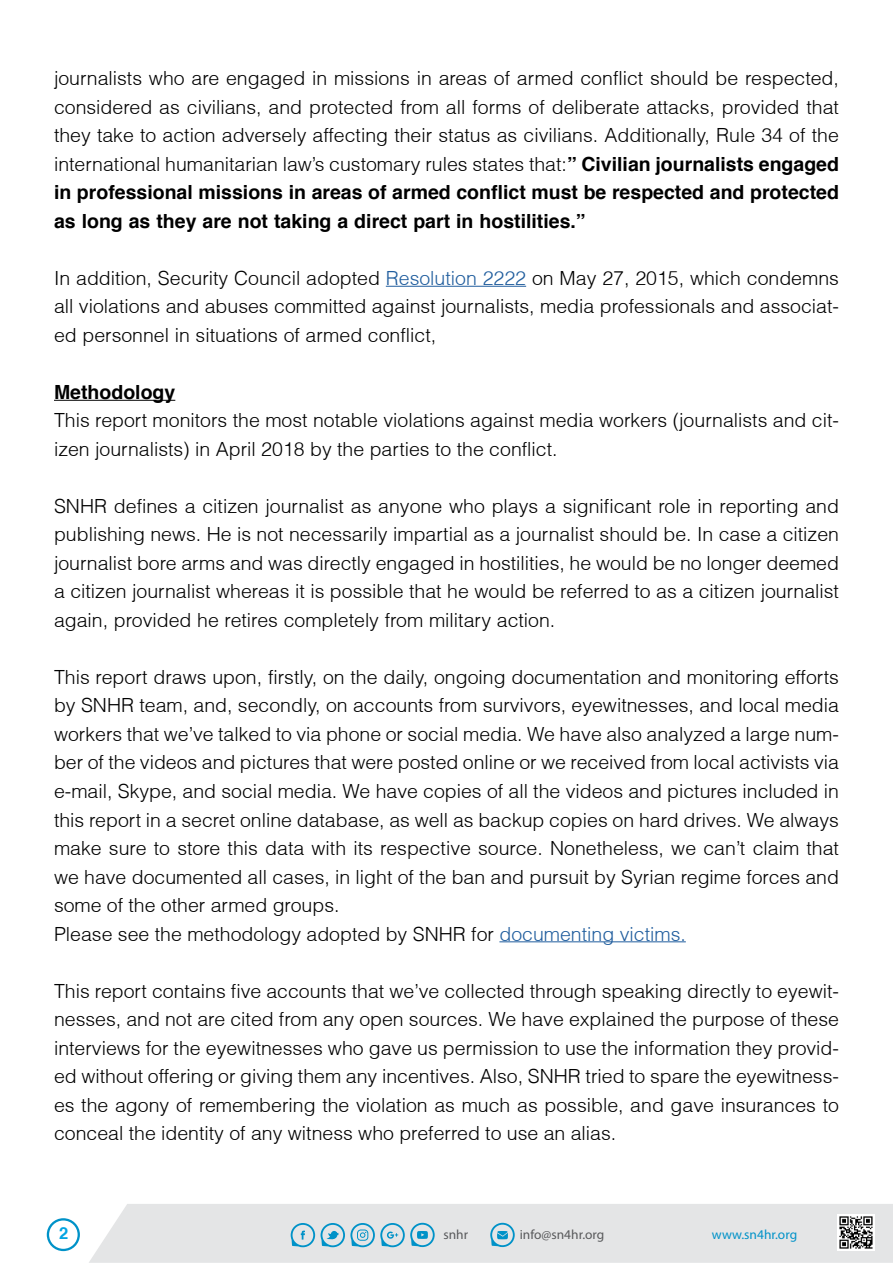
<style>
.page{position:relative;width:893px;height:1263px;background:#fff}
.page>*{position:absolute;margin:0;border:0;box-sizing:border-box;transform-origin:0 0}
.t1{font:300 19.5px/28.5px "Helvetica";color:#000;text-align:justify}
.t2{font:700 19.5px "Helvetica";color:#000}
.t3{font:700 16.5px "Helvetica";color:#00a4e2}
.t4{font:13.35px "Myriad Pro";color:#58595b}
.t5{font:13.35px "Myriad Pro";color:#0092c8}
.s1{font-weight:700}
.s2{color:#215e9e}
</style>
<div class="page">
<div style="left:89px;top:1204px;width:804px;height:59px;background:#e4e5e6"></div>
<svg style="left:291px;top:1223px;width:24px;height:24px"></svg>
<svg style="left:321px;top:1223px;width:114px;height:24px"></svg>
<svg style="left:490px;top:1223px;width:25px;height:24px"></svg>
<img style="left:837px;top:1214px;width:37px;height:37px">
<svg style="left:47px;top:1218px;width:33px;height:33px"></svg>
<hr style="left:386px;top:286px;width:140px;height:1px;background:#215e9e">
<hr style="left:54px;top:400px;width:121px;height:1px;background:#000">
<hr style="left:499px;top:941px;width:187px;height:1px;background:#215e9e">
<p class="t1" style="left:54px;top:64px;width:786px">journalists who are engaged in missions in areas of armed conflict should be respected, considered as civilians, and protected from all forms of deliberate attacks, provided that they take to action adversely affecting their status as civilians. Additionally, Rule 34 of the international humanitarian laws’ customary rules states that:<span class="s1">” Civilian journalists engaged in professional missions in areas of armed conflict must be respected and protected as long as they are not taking a direct part in hostilities “.</span></p>
<p class="t1" style="left:54px;top:263px;width:786px">In addition, Security Council adopted <span class="s2">Resolution 2222</span> on May 27, 2015, which condemns</p>
<p class="t1" style="left:54px;top:320px;width:384px">ed personnel in situations of armed conflict,</p>
<p class="t1" style="left:54px;top:292px;width:786px">all violations and abuses committed against journalists, media professionals and associat-</p>
<p class="t2" style="left:54px;top:380px;width:123px">Methodology</p>
<p class="t1" style="left:54px;top:434px;width:505px">izen journalists) in April 2018 by the parties to the conflict.</p>
<p class="t1" style="left:54px;top:406px;width:786px">This report monitors the most notable violations against media workers (journalists and cit-</p>
<p class="t1" style="left:54px;top:491px;width:787px">SNHR defines a citizen journalist as anyone who plays a significant role in reporting and publishing news. He is not necessarily impartial as a journalist should be In. case a citizen journalist bore arms and was directly engaged in hostilities, he would be no longer deemed a citizen journalist whereas isit possible that he would be referred to as a citizen journalist again, provided he retires completely from military action.</p>
<p class="t1" style="left:54px;top:663px;width:786px">This report draws upon, firstly, on the daily, ongoing documentation and monitoring efforts by SNHR team, and, secondly, on accounts from survivors, eyewitnesses, and local media</p>
<p class="t1" style="left:54px;top:748px;width:786px">ber of the videos and pictures that were posted online or we received from local activists via</p>
<p class="t1" style="left:54px;top:720px;width:786px">workers that we’ve talked to via phone or social media. We have also analyzed a large num-</p>
<p class="t1" style="left:54px;top:777px;width:786px;text-align:left">-e mail, Skype, and social media. We have copies of all the videos and pictures included in this report in a secret online database, as well as backup copies on hard drives. We always make sure to store this data with its respective source. Nonetheless, we can t’ claim that we have documented all cases in, light of the ban and pursuit by Syrian regime forces and some of the other armed groups.<br>Please see the methodology adopted by SNHR for <span class="s2">documenting victims.</span></p>
<p class="t1" style="left:54px;top:976px;width:787px">This report contains five accounts that we’ve collected through speaking directly to eyewit-</p>
<p class="t1" style="left:54px;top:1005px;width:786px">nesses, and not are cited from any open sources. We have explained the purpose of these</p>
<p class="t1" style="left:54px;top:1033px;width:786px">interviews for the eyewitnesses who gave us permission to use the information they provid-</p>
<p class="t1" style="left:54px;top:1062px;width:786px">ed without offering or giving them any incentives. Also, SNHR tried to spare the eyewitness-</p>
<p class="t1" style="left:54px;top:1090px;width:786px">es the agony of remembering the violation as much as possible, and gave insurances to</p>
<p class="t1" style="left:54px;top:1119px;width:564px">conceal the identity of any witness who preferred to use an alias.</p>
<p class="t3" style="left:59px;top:1223px;width:11px">2</p>
<p class="t4" style="left:443px;top:1226px;width:26px">snhr</p>
<p class="t4" style="left:520px;top:1226px;width:86px">info@sn4hr.org</p>
<p class="t5" style="left:712px;top:1226px;width:87px">www.sn4hr.org</p>
</div>
